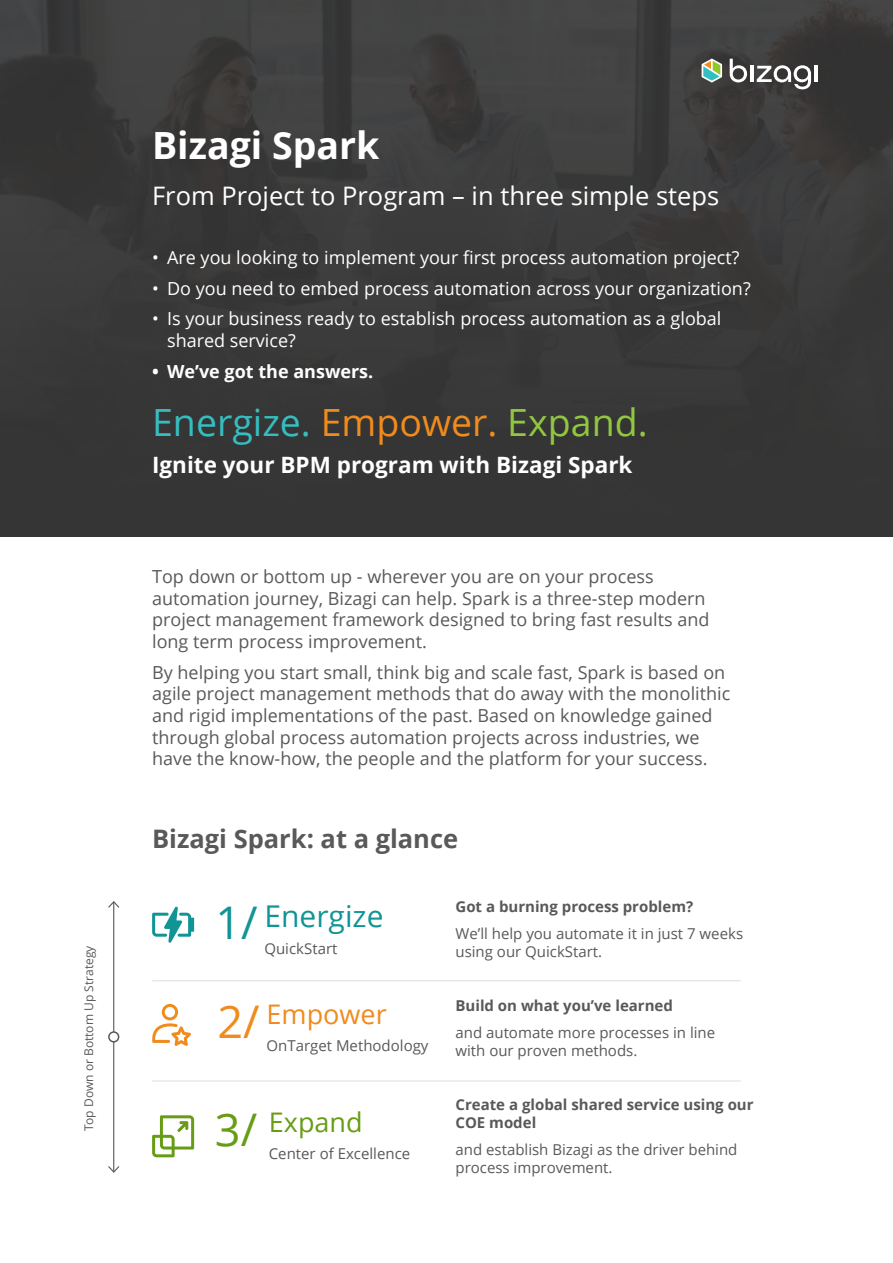
<style>
.page{position:relative;width:893px;height:1263px;background:#fff}
.page>*{position:absolute;margin:0;border:0;box-sizing:border-box;transform-origin:0 0}
.t1{font:45px "Open Sans";color:#119496}
.t2{font:45px "Open Sans";color:#f08b1d}
.t3{font:37.5px "Open Sans";color:#35bec0}
.t4{font:700 37.5px "Open Sans";color:#fff}
.t5{font:30px "Open Sans";color:#119496}
.t6{font:27px "Open Sans";color:#679c15}
.t7{font:27px "Open Sans";color:#f08b1d}
.t8{font:25.5px "Open Sans";color:#fff}
.t9{font:700 25.5px "Open Sans";color:#595959}
.t10{font:700 22.5px "Open Sans";color:#fff}
.t11{font:18px/21.6px "Open Sans";color:#595959}
.t12{font:18px/21.6px "Open Sans";color:#fff}
.t13{font:700 18px "Open Sans";color:#fff}
.t14{font:15px/18px "Open Sans";color:#595959}
.t15{font:700 15px/18px "Open Sans";color:#595959}
.t16{font:12px "Open Sans";color:#595959}
.s1{color:#f08b1d}
.s2{color:#91c73e}
.s3{font-size:45px}
</style>
<div class="page">
<img style="left:0;top:0;width:893px;height:537px">
<hr style="left:152px;top:980px;width:589px;height:1px;background:#dedede">
<hr style="left:113px;top:902px;width:1px;height:270px;background:#595959">
<svg style="left:108px;top:1165px;width:12px;height:8px"></svg>
<svg style="left:108px;top:901px;width:12px;height:8px"></svg>
<hr style="left:152px;top:1081px;width:589px;height:1px;background:#dedede">
<svg style="left:152px;top:1115px;width:42px;height:42px"></svg>
<svg style="left:152px;top:1004px;width:39px;height:42px"></svg>
<svg style="left:152px;top:906px;width:42px;height:37px"></svg>
<div style="left:109px;top:1032px;width:10px;height:10px;background:#fff;border-radius:50%"></div>
<div style="left:108px;top:1031px;width:11px;height:11px;border:2px solid #595959;border-radius:50%"></div>
<svg style="left:730px;top:59px;width:17px;height:24px"></svg>
<hr style="left:750px;top:66px;width:3px;height:16px;background:#fff">
<svg style="left:757px;top:65px;width:54px;height:25px"></svg>
<hr style="left:815px;top:66px;width:3px;height:16px;background:#fff">
<svg style="left:701px;top:58px;width:23px;height:27px"></svg>
<p class="t16" style="left:81px;top:1131px;width:187px;rotate:-90deg">Top Down or Bottom Up Strategy</p>
<h2 class="t4" style="left:152px;top:119px;width:229px">Bizagi Spark</h2>
<h3 class="t8" style="left:152px;top:179px;width:569px">From Project to Program – in three simple steps</h3>
<p class="t12" style="left:152px;top:246px;width:589px">• Are you looking to implement your first process automation project?</p>
<p class="t12" style="left:152px;top:277px;width:600px">• Do you need to embed process automation across your organization?</p>
<p class="t12" style="left:167px;top:308px;width:556px;text-indent:-15px">• Is your business ready to establish process automation as a global shared service?</p>
<p class="t13" style="left:152px;top:358px;width:223px">• We’ve got the answers.</p>
<h2 class="t3" style="left:152px;top:397px;width:497px">Energize. <span class="s1">Empower.</span> <span class="s2">Expand.</span></h2>
<p class="t10" style="left:152px;top:448px;width:482px">Ignite your BPM program with Bizagi Spark</p>
<p class="t11" style="left:152px;top:565px;width:559px">Top down or bottom up - wherever you are on your process automation journey, Bizagi can help. Spark is a three-step modern project management framework designed to bring fast results and long term process improvement.</p>
<p class="t11" style="left:152px;top:661px;width:580px">By helping you start small, think big and scale fast, Spark is based on agile project management methods that do away with the monolithic and rigid implementations of the past. Based on knowledge gained through global process automation projects across industries, we have the know-how, the people and the platform for your success.</p>
<h3 class="t9" style="left:152px;top:820px;width:308px">Bizagi Spark: at a glance</h3>
<h1 class="t1" style="left:215px;top:892px;width:44px">1/</h1>
<h3 class="t5" style="left:264px;top:896px;width:121px">Energize</h3>
<p class="t14" style="left:264px;top:939px;width:74px">QuickStart</p>
<h1 class="t2" style="left:218px;top:991px;width:44px">2/</h1>
<h3 class="t7" style="left:267px;top:995px;width:122px">Empower</h3>
<p class="t14" style="left:267px;top:1036px;width:163px">OnTarget Methodology</p>
<h3 class="t6" style="left:215px;top:1104px;width:149px"><span class="s3">3/</span> Expand</h3>
<p class="t14" style="left:269px;top:1144px;width:143px">Center of Excellence</p>
<p class="t15" style="left:455px;top:898px;width:239px">Got a burning process problem?</p>
<p class="t14" style="left:455px;top:925px;width:289px">We’ll help you automate it in just 7 weeks using our QuickStart.</p>
<p class="t15" style="left:455px;top:996px;width:219px">Build on what you’ve learned</p>
<p class="t14" style="left:455px;top:1023px;width:261px">and automate more processes in line with our proven methods.</p>
<p class="t15" style="left:455px;top:1095px;width:300px">Create a global shared service using our<br>COE model</p>
<p class="t14" style="left:455px;top:1140px;width:283px">and establish Bizagi as the driver behind process improvement.</p>
</div>
